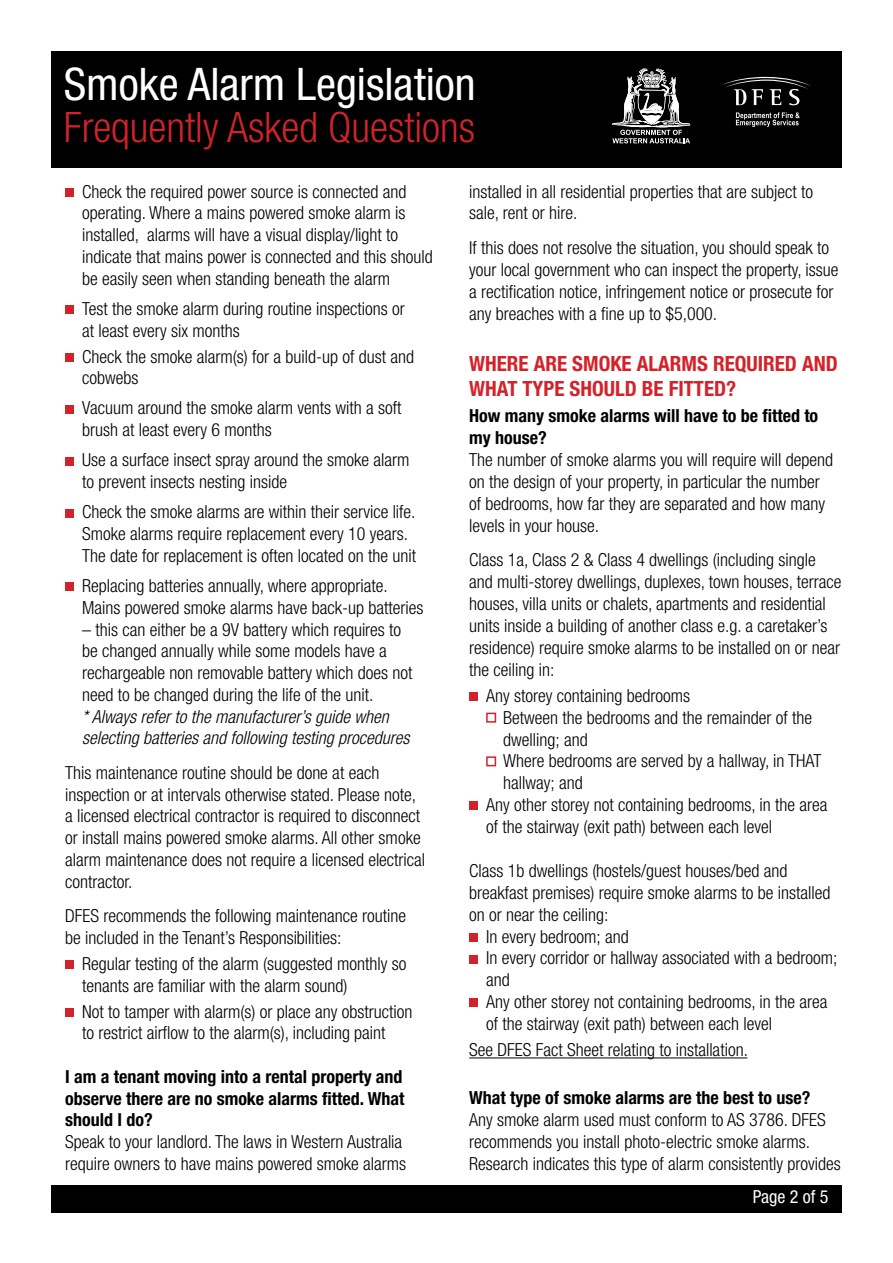
<style>
.page{position:relative;width:893px;height:1263px;background:#fff}
.page>*{position:absolute;margin:0;border:0;box-sizing:border-box;transform-origin:0 0}
.t1{font:condensed 45px "Helvetica Neue";color:#fff}
.t2{font:300 condensed 42px "Helvetica Neue";color:#d2232a}
.t3{font:700 condensed 21px/25.5px "Helvetica Neue";color:#d2232a}
.t4{font:300 condensed 18px/21.8px "Helvetica Neue";color:#000}
.t5{font:700 condensed 18px/21.8px "Helvetica Neue";color:#000}
.t6{font:italic 300 condensed 18px/21.8px "Helvetica Neue";color:#000}
.t7{font:condensed 18px "Helvetica Neue";color:#fff}
</style>
<div class="page">
<div style="left:51px;top:51px;width:791px;height:117px;background:#000"></div>
<svg style="left:612px;top:68px;width:78px;height:75px"></svg>
<svg style="left:736px;top:112px;width:64px;height:15px"></svg>
<svg style="left:722px;top:77px;width:89px;height:28px"></svg>
<div style="left:51px;top:1185px;width:791px;height:28px;background:#000"></div>
<hr style="left:469px;top:1057px;width:278px;height:1px;background:#000">
<div style="left:469px;top:692px;width:9px;height:9px;background:#d2232a"></div>
<div style="left:486px;top:713px;width:10px;height:10px;border:2px solid #d2232a"></div>
<div style="left:486px;top:756px;width:10px;height:10px;border:2px solid #d2232a"></div>
<div style="left:469px;top:802px;width:9px;height:8px;background:#d2232a"></div>
<div style="left:469px;top:933px;width:9px;height:8px;background:#d2232a"></div>
<div style="left:469px;top:955px;width:9px;height:8px;background:#d2232a"></div>
<div style="left:469px;top:998px;width:9px;height:9px;background:#d2232a"></div>
<div style="left:65px;top:188px;width:9px;height:8px;background:#d2232a"></div>
<div style="left:65px;top:305px;width:9px;height:9px;background:#d2232a"></div>
<div style="left:65px;top:353px;width:9px;height:8px;background:#d2232a"></div>
<div style="left:65px;top:405px;width:9px;height:8px;background:#d2232a"></div>
<div style="left:65px;top:457px;width:9px;height:8px;background:#d2232a"></div>
<div style="left:65px;top:509px;width:9px;height:8px;background:#d2232a"></div>
<div style="left:65px;top:583px;width:9px;height:8px;background:#d2232a"></div>
<div style="left:65px;top:960px;width:9px;height:9px;background:#d2232a"></div>
<div style="left:65px;top:1008px;width:9px;height:8px;background:#d2232a"></div>
<h1 class="t1" style="left:64px;top:58px;width:413px">Smoke Alarm Legislation</h1>
<h2 class="t2" style="left:64px;top:103px;width:413px">Frequently Asked Questions</h2>
<p class="t4" style="left:82px;top:180px;width:352px">Check the required power source is connected and operating. Where a mains powered smoke alarm is installed, alarms will have a visual display/light to indicate that mains power is connected and this should be easily seen when standing beneath the alarm</p>
<p class="t4" style="left:82px;top:297px;width:324px">Test the smoke alarm during routine inspections or at least every six months</p>
<p class="t4" style="left:82px;top:345px;width:333px">Check the smoke alarm(s) for a build-up of dust and cobwebs</p>
<p class="t4" style="left:82px;top:397px;width:321px">Vacuum around the smoke alarm vents with a soft brush at least every 6 months</p>
<p class="t4" style="left:82px;top:449px;width:329px">Use a surface insect spray around the smoke alarm to prevent insects nesting inside</p>
<p class="t4" style="left:82px;top:501px;width:335px">Check the smoke alarms are within their service life.<br>Smoke alarms require replacement every 10 years.<br>The date for replacement is often located on the unit</p>
<p class="t4" style="left:82px;top:575px;width:343px">Replacing batteries annually, where appropriate.<br>Mains powered smoke alarms have back-up batteries</p>
<p class="t4" style="left:82px;top:618px;width:332px">– this can either be a 9V battery which requires to be changed annually while some models have a rechargeable non removable battery which does not need to be changed during the life of the unit.</p>
<p class="t6" style="left:82px;top:705px;width:329px">* Always refer to the manufacturer’s guide when selecting batteries and following testing procedures</p>
<p class="t4" style="left:65px;top:761px;width:362px">This maintenance routine should be done at each inspection or at intervals otherwise stated. Please note, a licensed electrical contractor is required to disconnect or install mains powered smoke alarms. All other smoke alarm maintenance does not require a licensed electrical contractor.</p>
<p class="t4" style="left:65px;top:905px;width:342px">DFES recommends the following maintenance routine be included in the Tenant’s Responsibilities:</p>
<p class="t4" style="left:82px;top:952px;width:326px">Regular testing of the alarm (suggested monthly so tenants are familiar with the alarm sound)</p>
<p class="t4" style="left:82px;top:1000px;width:332px">Not to tamper with alarm(s) or place any obstruction to restrict airflow to the alarm(s), including paint</p>
<p class="t5" style="left:65px;top:1065px;width:341px;text-align:justify">I am a tenant moving into a rental property and observe there are no smoke alarms fitted. What should I do?</p>
<p class="t4" style="left:65px;top:1131px;width:342px">Speak to your landlord. The laws in Western Australia require owners to have mains powered smoke alarms</p>
<p class="t4" style="left:469px;top:180px;width:346px">installed in all residential properties that are subject to sale, rent or hire.</p>
<p class="t4" style="left:469px;top:237px;width:371px">If this does not resolve the situation, you should speak to your local government who can inspect the property, issue a rectification notice, infringement notice or prosecute for any breaches with a fine up to $5,000.</p>
<p class="t3" style="left:469px;top:350px;width:370px">WHERE ARE SMOKE ALARMS REQUIRED AND<br>WHAT TYPE SHOULD BE FITTED?</p>
<p class="t5" style="left:469px;top:405px;width:351px">How many smoke alarms will have to be fitted to my house?</p>
<p class="t4" style="left:469px;top:448px;width:365px">The number of smoke alarms you will require will depend on the design of your property, in particular the number of bedrooms, how far they are separated and how many levels in your house.</p>
<p class="t4" style="left:469px;top:549px;width:374px">Class 1a, Class 2 &amp; Class 4 dwellings (including single and multi-storey dwellings, duplexes, town houses, terrace houses, villa units or chalets, apartments and residential units inside a building of another class e.g. a caretaker’s residence) require smoke alarms to be installed on or near the ceiling in:</p>
<p class="t4" style="left:486px;top:684px;width:206px">Any storey containing bedrooms</p>
<p class="t4" style="left:503px;top:706px;width:310px">Between the bedrooms and the remainder of the</p>
<p class="t4" style="left:503px;top:728px;width:86px">dwelling; and</p>
<p class="t4" style="left:503px;top:750px;width:320px">Where bedrooms are served by a hallway, in THAT</p>
<p class="t4" style="left:503px;top:772px;width:81px">hallway; and</p>
<p class="t4" style="left:486px;top:794px;width:343px">Any other storey not containing bedrooms, in the area</p>
<p class="t4" style="left:486px;top:816px;width:287px">of the stairway (exit path) between each level</p>
<p class="t4" style="left:469px;top:859px;width:320px">Class 1b dwellings (hostels/guest houses/bed and</p>
<p class="t4" style="left:469px;top:881px;width:363px">breakfast premises) require smoke alarms to be installed</p>
<p class="t4" style="left:469px;top:903px;width:141px">on or near the ceiling:</p>
<p class="t4" style="left:486px;top:925px;width:144px">In every bedroom; and</p>
<p class="t4" style="left:486px;top:947px;width:353px">In every corridor or hallway associated with a bedroom;</p>
<p class="t4" style="left:486px;top:969px;width:25px">and</p>
<p class="t4" style="left:486px;top:991px;width:343px">Any other storey not containing bedrooms, in the area</p>
<p class="t4" style="left:486px;top:1012px;width:287px">of the stairway (exit path) between each level</p>
<p class="t4" style="left:469px;top:1039px;width:280px">See DFES Fact Sheet relating to installation.</p>
<p class="t5" style="left:469px;top:1087px;width:343px">What type of smoke alarms are the best to use?</p>
<p class="t4" style="left:469px;top:1108px;width:373px">Any smoke alarm used must conform to AS 3786. DFES recommends you install photo-electric smoke alarms.<br>Research indicates this type of alarm consistently provides</p>
<p class="t7" style="left:753px;top:1187px;width:77px">Page 2 of 5</p>
</div>
